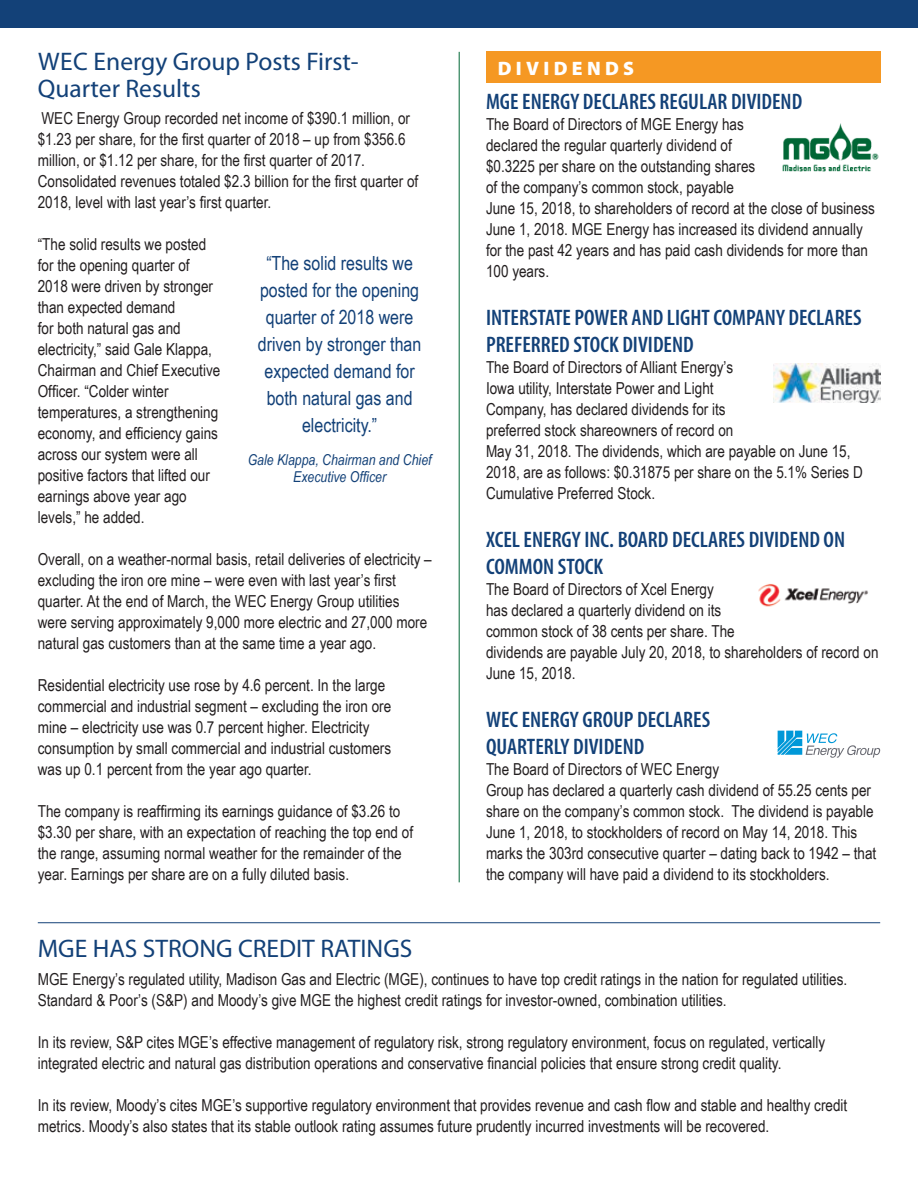
<style>
.page{position:relative;width:918px;height:1188px;background:#fff}
.page>*{position:absolute;margin:0;border:0;box-sizing:border-box;transform-origin:0 0}
.t1{font:25.5px/27px "Myriad Pro";color:#134178}
.t2{font:600 condensed 22.5px/27px "Myriad Pro";color:#134178}
.t3{font:19.5px/27px "Arial Narrow";color:#134178;text-align:center}
.t4{font:900 19.5px "Myriad Pro";letter-spacing:.22em;color:#fff}
.t5{font:16.5px/21px "Arial Narrow";color:#231f20}
.t6{font:italic 15px/16.5px "Arial Narrow";color:#134178;text-align:center}
</style>
<div class="page">
<hr style="left:459px;top:52px;width:1px;height:830px;background:#006736">
<div style="left:0;top:0;width:918px;height:28px;background:#134178"></div>
<hr style="left:38px;top:922px;width:842px;height:1px;background:#134178">
<div style="left:486px;top:52px;width:394px;height:31px;background:#f59823"></div>
<svg style="left:778px;top:731px;width:102px;height:27px"></svg>
<img style="left:773px;top:364px;width:107px;height:39px">
<img style="left:782px;top:124px;width:97px;height:47px">
<img style="left:758px;top:584px;width:110px;height:23px">
<h1 class="t1" style="left:38px;top:48px;width:322px">WEC Energy Group Posts First-<br>Quarter Results</h1>
<p class="t5" style="left:38px;top:107px;width:382px">WEC Energy Group recorded net income of $390.1 million, or $1.23 per share, for the first quarter of 2018 – up from $356.6 million, or $1.12 per share, for the first quarter of 2017.<br>Consolidated revenues totaled $2.3 billion for the first quarter of 2018, level with last year’s first quarter.</p>
<p class="t5" style="left:38px;top:233px;width:184px">“The solid results we posted for the opening quarter of<br>2018 were driven by stronger than expected demand<br>for both natural gas and electricity,” said Gale Klappa,<br>Chairman and Chief Executive<br>Officer. “Colder winter temperatures, a strengthening economy, and efficiency gains across our system were all positive factors that lifted our earnings above year ago levels,” he added.</p>
<p class="t5" style="left:38px;top:549px;width:396px">Overall, on a weather-normal basis, retail deliveries of electricity – excluding the iron ore mine – were even with last year’s first quarter. At the end of March, the WEC Energy Group utilities were serving approximately 9,000 more electric and 27,000 more natural gas customers than at the same time a year ago.</p>
<p class="t5" style="left:38px;top:675px;width:355px">Residential electricity use rose by 4.6 percent. In the large commercial and industrial segment – excluding the iron ore mine – electricity use was 0.7 percent higher. Electricity consumption by small commercial and industrial customers was up 0.1 percent from the year ago quarter.</p>
<p class="t5" style="left:38px;top:801px;width:377px">The company is reaffirming its earnings guidance of $3.26 to $3.30 per share, with an expectation of reaching the top end of the range, assuming normal weather for the remainder of the year. Earnings per share are on a fully diluted basis.</p>
<p class="t3" style="left:258px;top:249px;width:165px">“The solid results we posted for the opening quarter of 2018 were driven by stronger than expected demand for both natural gas and electricity.”</p>
<p class="t6" style="left:248px;top:451px;width:185px">Gale Klappa, Chairman and Chief<br>Executive Officer</p>
<p class="t4" style="left:498px;top:57px;width:138px">DIVIDENDS</p>
<h2 class="t2" style="left:486px;top:89px;width:318px">MGE ENERGY DECLARES REGULAR DIVIDEND</h2>
<p class="t5" style="left:486px;top:113px;width:390px">The Board of Directors of MGE Energy has<br>declared the regular quarterly dividend of<br>$0.3225 per share on the outstanding shares<br>of the company’s common stock, payable<br>June 15, 2018, to shareholders of record at the close of business June 1, 2018. MGE Energy has increased its dividend annually for the past 42 years and has paid cash dividends for more than 100 years.</p>
<h2 class="t2" style="left:486px;top:305px;width:377px">INTERSTATE POWER AND LIGHT COMPANY DECLARES<br>PREFERRED STOCK DIVIDEND</h2>
<p class="t5" style="left:486px;top:356px;width:378px">The Board of Directors of Alliant Energy’s<br>Iowa utility, Interstate Power and Light<br>Company, has declared dividends for its<br>preferred stock shareowners of record on<br>May 31, 2018. The dividends, which are payable on June 15, 2018, are as follows: $0.31875 per share on the 5.1% Series D Cumulative Preferred Stock.</p>
<h2 class="t2" style="left:486px;top:527px;width:361px">XCEL ENERGY INC. BOARD DECLARES DIVIDEND ON<br>COMMON STOCK</h2>
<p class="t5" style="left:486px;top:578px;width:394px">The Board of Directors of Xcel Energy<br>has declared a quarterly dividend on its<br>common stock of 38 cents per share. The<br>dividends are payable July 20, 2018, to shareholders of record on June 15, 2018.</p>
<h2 class="t2" style="left:486px;top:707px;width:226px">WEC ENERGY GROUP DECLARES<br>QUARTERLY DIVIDEND</h2>
<p class="t5" style="left:486px;top:758px;width:392px">The Board of Directors of WEC Energy<br>Group has declared a quarterly cash dividend of 55.25 cents per share on the company’s common stock. The dividend is payable June 1, 2018, to stockholders of record on May 14, 2018. This marks the 303rd consecutive quarter – dating back to 1942 – that the company will have paid a dividend to its stockholders.</p>
<h1 class="t1" style="left:38px;top:935px;width:376px">MGE HAS STRONG CREDIT RATINGS</h1>
<p class="t5" style="left:38px;top:968px;width:811px">MGE Energy’s regulated utility, Madison Gas and Electric (MGE), continues to have top credit ratings in the nation for regulated utilities.<br>Standard &amp; Poor’s (S&amp;P) and Moody’s give MGE the highest credit ratings for investor-owned, combination utilities.</p>
<p class="t5" style="left:38px;top:1031px;width:789px">In its review, S&amp;P cites MGE’s effective management of regulatory risk, strong regulatory environment, focus on regulated, vertically integrated electric and natural gas distribution operations and conservative financial policies that ensure strong credit quality.</p>
<p class="t5" style="left:38px;top:1094px;width:811px">In its review, Moody’s cites MGE’s supportive regulatory environment that provides revenue and cash flow and stable and healthy credit metrics. Moody’s also states that its stable outlook rating assumes future prudently incurred investments will be recovered.</p>
</div>
